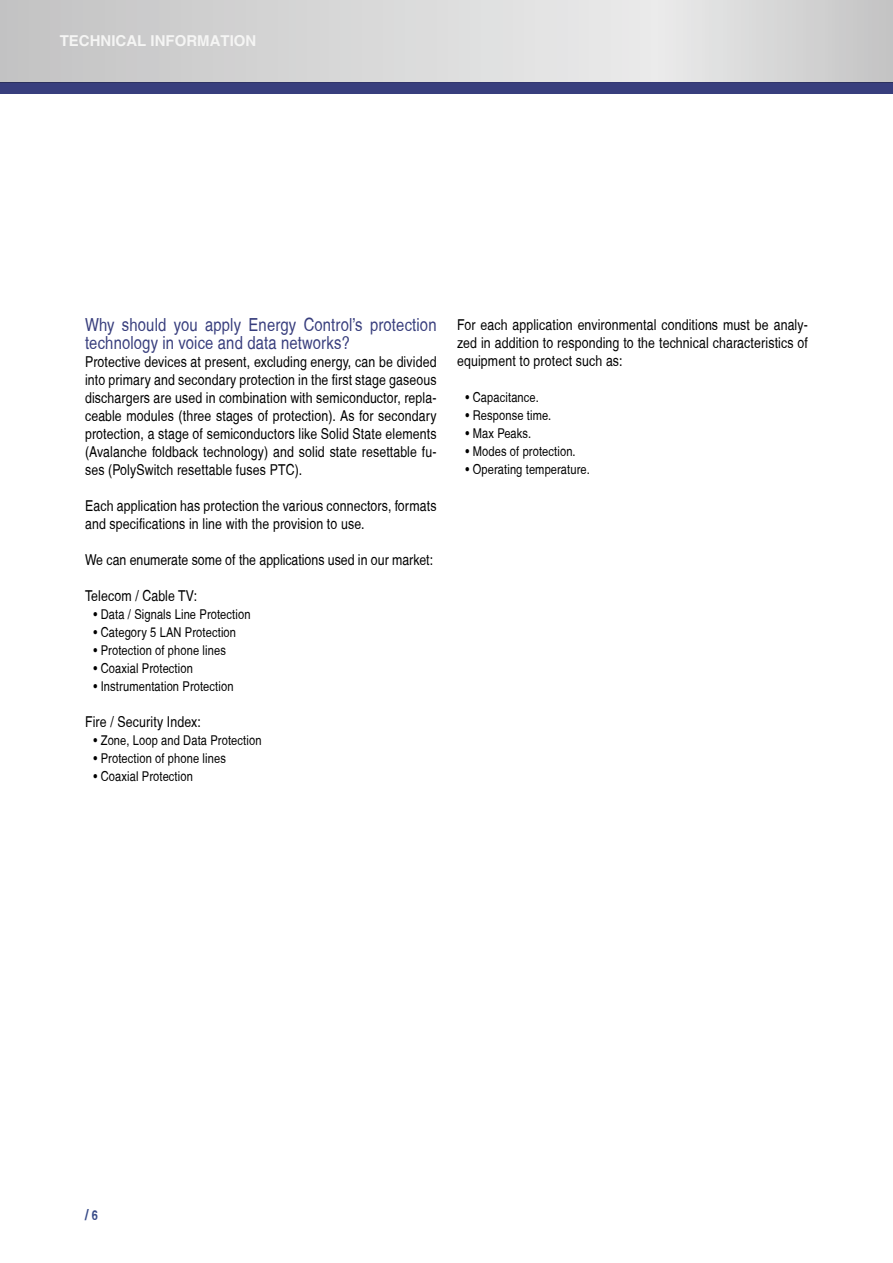
<style>
.page{position:relative;width:893px;height:1263px;background:#fff}
.page>*{position:absolute;margin:0;border:0;box-sizing:border-box;transform-origin:0 0}
.t1{font:condensed 18px/18px "Helvetica";letter-spacing:.01em;color:#383e7d}
.t2{font:condensed 15px/18px "Helvetica";letter-spacing:.01em;color:#000;text-align:justify}
.t3{font:700 15px "Helvetica";color:#f5f5f4}
.t4{font:700 condensed 15px "Helvetica";color:#384b88}
.t5{font:condensed 13.5px "Helvetica";letter-spacing:.01em;color:#000}
.s1{font-size:13.5px}
</style>
<div class="page">
<svg style="left:0;top:0;width:893px;height:82px;background:#d6d6d6"></svg>
<div style="left:0;top:83px;width:893px;height:11px;background:#383e7d"></div>
<hr style="left:0;top:82px;width:893px;height:1px;background:#323569">
<p class="t3" style="left:60px;top:32px;width:198px">TECHNICAL INFORMATION</p>
<p class="t1" style="left:85px;top:315px;width:353px">Why should you apply Energy Control’s protection technology in voice and data networks?</p>
<p class="t2" style="left:85px;top:352px;width:353px">Protective devices at present, excluding energy, can be divided into primary and secondary protection in the first stage gaseous dischargers are used in combination with semiconductor, repla&shy;ceable modules (three stages of protection). As for secondary protection, a stage of semiconductors like Solid State elements (Avalanche foldback technology) and solid state resettable fu&shy;ses (PolySwitch resettable fuses PTC).</p>
<p class="t2" style="left:85px;top:496px;width:353px">Each application has protection the various connectors, formats and specifications in line with the provision to use.</p>
<p class="t2" style="left:85px;top:550px;width:350px">We can enumerate some of the applications used in our market:</p>
<p class="t2" style="left:85px;top:586px;width:114px">Telecom / Cable TV:</p>
<p class="t5" style="left:94px;top:606px;width:158px">• Data / Signals Line Protection</p>
<p class="t5" style="left:94px;top:624px;width:144px">• Category 5 LAN Protection</p>
<p class="t5" style="left:94px;top:642px;width:134px">• Protection of phone lines</p>
<p class="t5" style="left:94px;top:660px;width:101px">• Coaxial Protection</p>
<p class="t5" style="left:94px;top:678px;width:141px">• Instrumentation Protection</p>
<p class="t2" style="left:85px;top:712px;width:117px">Fire / Security Index:</p>
<p class="t5" style="left:94px;top:732px;width:169px">• Zone, Loop and Data Protection</p>
<p class="t5" style="left:94px;top:750px;width:134px">• Protection of phone lines</p>
<p class="t5" style="left:94px;top:768px;width:101px">• Coaxial Protection</p>
<p class="t2" style="left:457px;top:316px;width:352px">For each application environmental conditions must be analy&shy;zed in addition to responding to the technical characteristics of equipment to protect such as:</p>
<p class="t5" style="left:466px;top:390px;width:75px">• Capacitance.</p>
<p class="t5" style="left:466px;top:408px;width:87px">• Response time.</p>
<p class="t5" style="left:466px;top:426px;width:67px">• Max Peaks.</p>
<p class="t5" style="left:466px;top:444px;width:112px">• Modes of protection.</p>
<p class="t5" style="left:466px;top:462px;width:126px">• Operating temperature.</p>
<p class="t4" style="left:85px;top:1205px;width:14px">/ <span class="s1">6</span></p>
</div>
